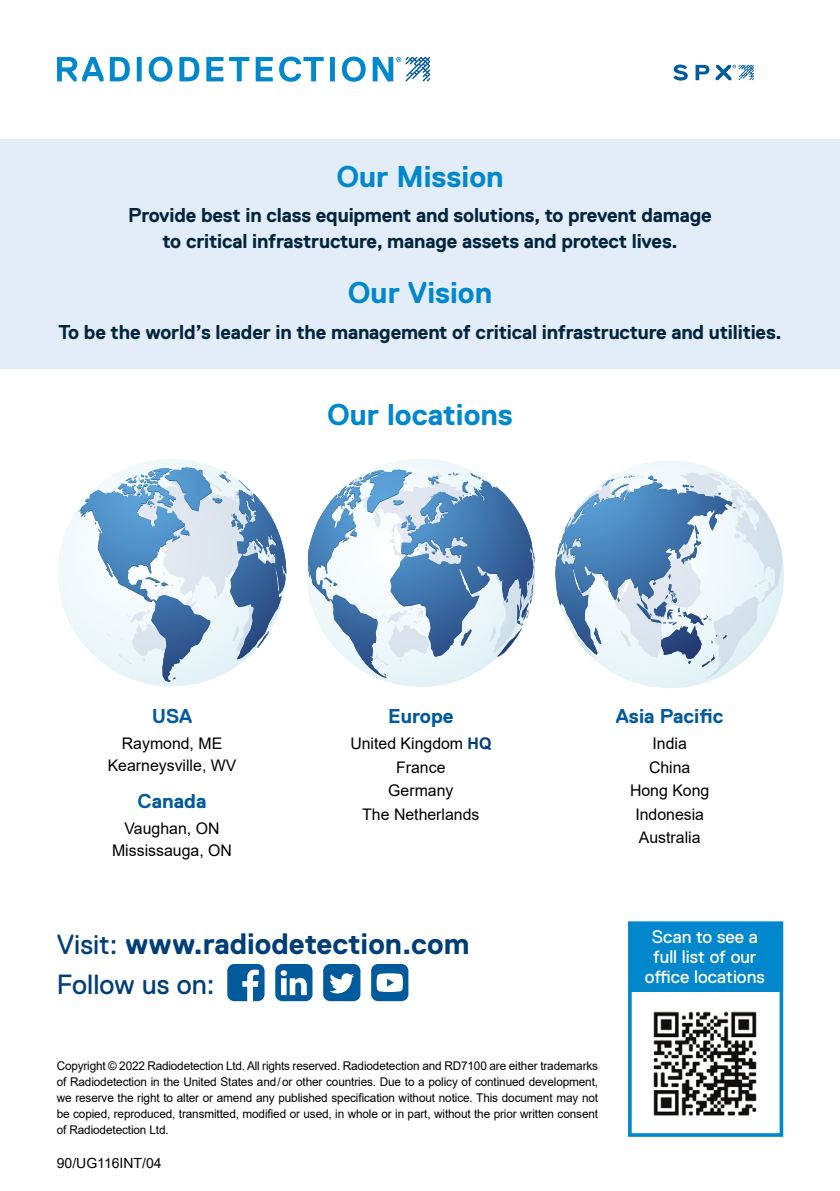
<style>
.page{position:relative;width:840px;height:1191px;background:#fff}
.page>*{position:absolute;margin:0;border:0;box-sizing:border-box;transform-origin:0 0}
.t1{font:700 30px "Replica Std";color:#0087cc}
.t2{font:700 29.6px "Replica Std";color:#003e78}
.t3{font:27.8px "Replica Std";color:#003e78}
.t4{font:700 20px/26px "Replica Std";letter-spacing:-.01em;color:#00253d;text-align:center}
.t5{font:700 20px "Replica Std";color:#005a9b}
.t6{font:18.2px/20px "Replica Std";color:#fff;text-align:center}
.t7{font:16px/23.6px "Arial";color:#000;text-align:center}
.t8{font:14px "Arial";color:#000}
.t9{font:12px/16px "Arial";letter-spacing:-.01em;color:#000;text-align:justify}
.s1{font-weight:700;color:#003e78}
.s2{font-weight:400;font-size:27.8px}
</style>
<div class="page">
<svg style="left:673px;top:65px;width:14px;height:16px"></svg>
<svg style="left:695px;top:65px;width:14px;height:15px"></svg>
<svg style="left:715px;top:65px;width:38px;height:15px"></svg>
<svg style="left:227px;top:964px;width:37px;height:37px"></svg>
<svg style="left:323px;top:964px;width:37px;height:37px"></svg>
<svg style="left:275px;top:964px;width:37px;height:37px"></svg>
<div style="left:371px;top:964px;width:37px;height:37px;background:#005a9b;border-radius:7px"></div>
<svg style="left:376px;top:973px;width:27px;height:19px"></svg>
<svg style="left:58px;top:459px;width:156px;height:227px"></svg>
<svg style="left:79px;top:467px;width:208px;height:215px"></svg>
<svg style="left:378px;top:678px;width:86px;height:9px"></svg>
<svg style="left:307px;top:480px;width:181px;height:198px"></svg>
<svg style="left:354px;top:469px;width:181px;height:196px"></svg>
<svg style="left:605px;top:549px;width:178px;height:139px"></svg>
<svg style="left:555px;top:472px;width:226px;height:195px"></svg>
<div style="left:0;top:139px;width:839px;height:230px;background:#e3ecf9"></div>
<div style="left:629px;top:923px;width:152px;height:69px;background:#0087cc"></div>
<img style="left:653px;top:1011px;width:104px;height:105px">
<div style="left:627px;top:921px;width:155px;height:215px;border:4px solid #0087cc"></div>
<svg style="left:57px;top:57px;width:46px;height:24px"></svg>
<svg style="left:110px;top:57px;width:20px;height:24px"></svg>
<svg style="left:137px;top:57px;width:5px;height:24px"></svg>
<svg style="left:149px;top:57px;width:23px;height:25px"></svg>
<svg style="left:179px;top:57px;width:20px;height:24px"></svg>
<svg style="left:206px;top:57px;width:17px;height:24px"></svg>
<svg style="left:229px;top:57px;width:20px;height:24px"></svg>
<svg style="left:255px;top:57px;width:18px;height:24px"></svg>
<svg style="left:279px;top:57px;width:44px;height:25px"></svg>
<svg style="left:330px;top:57px;width:5px;height:24px"></svg>
<svg style="left:342px;top:57px;width:23px;height:25px"></svg>
<svg style="left:372px;top:57px;width:58px;height:24px"></svg>
<h1 class="t1" style="left:336px;top:160px;width:169px">Our Mission</h1>
<h3 class="t4" style="left:128px;top:202px;width:584px">Provide best in class equipment and solutions, to prevent damage to critical infrastructure, manage assets and protect lives.</h3>
<h1 class="t1" style="left:347px;top:276px;width:146px">Our Vision</h1>
<h3 class="t4" style="left:59px;top:319px;width:724px">To be the world’s leader in the management of critical infrastructure and utilities.</h3>
<h1 class="t1" style="left:327px;top:398px;width:187px">Our locations</h1>
<h3 class="t5" style="left:152px;top:705px;width:42px">USA</h3>
<h3 class="t7" style="left:108px;top:732px;width:130px;line-height:22.4px">Raymond, ME<br>Kearneysville, WV</h3>
<h3 class="t5" style="left:137px;top:790px;width:70px">Canada</h3>
<h3 class="t7" style="left:112px;top:817px;width:121px;line-height:22.4px">Vaughan, ON<br>Mississauga, ON</h3>
<h3 class="t5" style="left:388px;top:705px;width:67px">Europe</h3>
<h3 class="t7" style="left:350px;top:731px;width:142px">United Kingdom <span class="s1">HQ<br></span>France<br>Germany<br>The Netherlands</h3>
<h3 class="t5" style="left:615px;top:705px;width:109px">Asia Pacific</h3>
<h3 class="t7" style="left:629px;top:731px;width:81px">India<br>China<br>Hong Kong<br>Indonesia<br>Australia</h3>
<h2 class="t2" style="left:57px;top:927px;width:414px"><span class="s2">Visit:</span> www.radiodetection.com</h2>
<h3 class="t3" style="left:57px;top:969px;width:159px">Follow us on:</h3>
<p class="t9" style="left:57px;top:1057px;width:542px">Copyright © 2022 Radiodetection Ltd. All rights reserved. Radiodetection and RD7100 are either trademarks of Radiodetection in the United States and/or other countries. Due to a policy of continued development, we reserve the right to alter or amend any published specification without notice. This document may not be copied, reproduced, transmitted, modified or used, in whole or in part, without the prior written consent of Radiodetection Ltd.</p>
<p class="t8" style="left:57px;top:1153px;width:106px">90/UG116INT/04</p>
<h3 class="t6" style="left:644px;top:926px;width:121px">Scan to see a full list of our office locations</h3>
</div>
